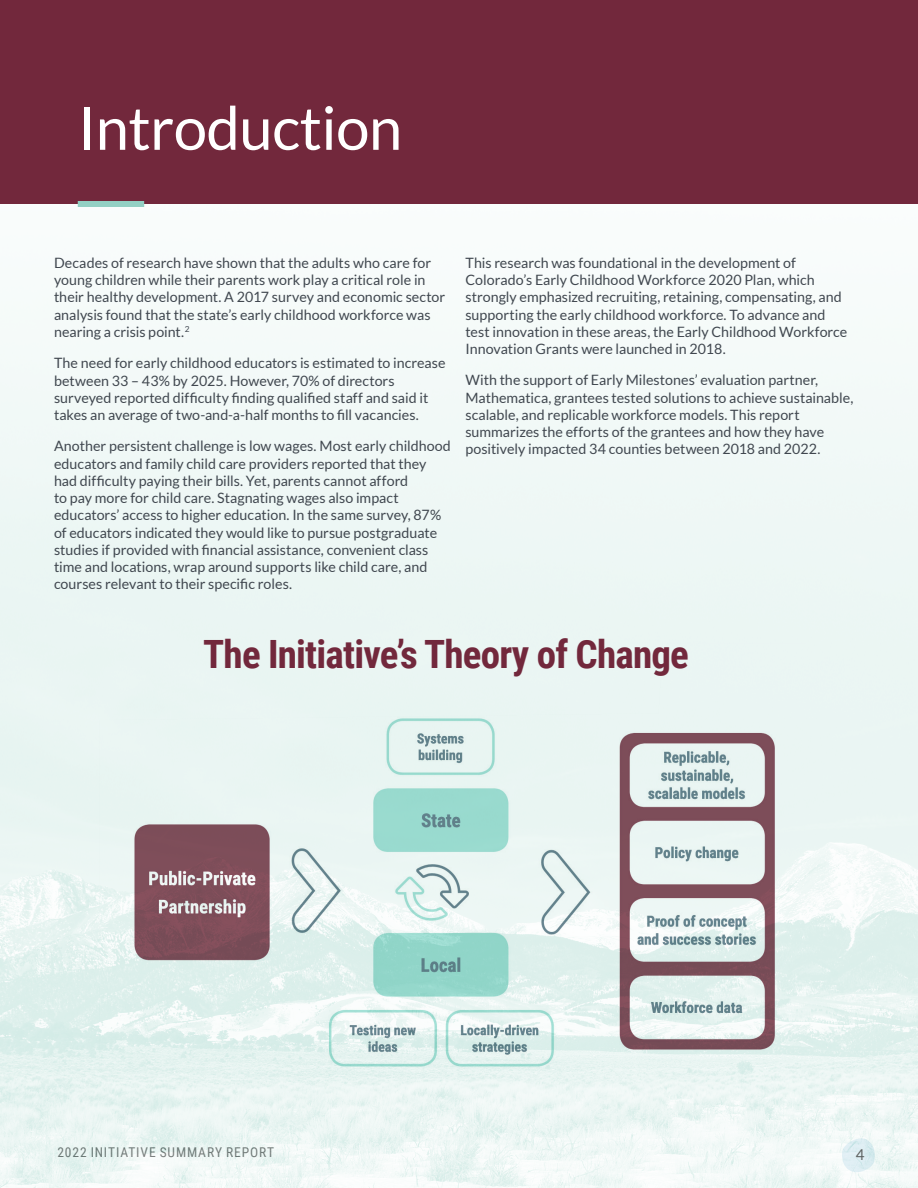
<style>
.page{position:relative;width:918px;height:1188px;background:#fff}
.page>*{position:absolute;margin:0;border:0;box-sizing:border-box;transform-origin:0 0}
.t1{font:60px "Lato";letter-spacing:-.01em;color:#fff}
.t2{font:700 39px "Roboto Condensed";letter-spacing:-.02em;color:#72283c}
.t3{font:15px "Lato";color:#000}
.t4{font:14.25px/17.2px "Lato";color:#40474f}
.t5{font:13.5px "Roboto Condensed";letter-spacing:.065em;color:#313232}
</style>
<div class="page">
<img style="left:0;top:204px;width:918px;height:984px">
<div style="left:0;top:0;width:918px;height:204px;background:#72283c"></div>
<div style="left:78px;top:201px;width:66px;height:6px;background:#93d0c4"></div>
<img style="left:99px;top:644px;width:707px;height:427px">
<h1 class="t1" style="left:78px;top:95px;width:326px">Introduction</h1>
<p class="t4" style="left:54px;top:254px;width:393px">Decades of research have shown that the adults who care for young children while their parents work play a critical role in their healthy development. A 2017 survey and economic sector analysis found that the state’s early childhood workforce was nearing a crisis point.<sup>2</sup></p>
<p class="t4" style="left:54px;top:354px;width:393px">The need for early childhood educators is estimated to increase between 33 – 43% by 2025. However, 70% of directors surveyed reported difficulty finding qualified staff and said it takes an average of two-and-a-half months to fill vacancies.</p>
<p class="t4" style="left:54px;top:437px;width:398px">Another persistent challenge is low wages. Most early childhood educators and family child care providers reported that they had difficulty paying their bills. Yet, parents cannot afford<br>to pay more for child care. Stagnating wages also impact educators’ access to higher education. In the same survey, 87% of educators indicated they would like to pursue postgraduate studies if provided with financial assistance, convenient class time and locations, wrap around supports like child care, and courses relevant to their specific roles.</p>
<p class="t4" style="left:465px;top:254px;width:383px">This research was foundational in the development of Colorado’s Early Childhood Workforce 2020 Plan, which strongly emphasized recruiting, retaining, compensating, and supporting the early childhood workforce. To advance and test innovation in these areas, the Early Childhood Workforce Innovation Grants were launched in 2018.</p>
<p class="t4" style="left:465px;top:371px;width:390px">With the support of Early Milestones’ evaluation partner, Mathematica, grantees tested solutions to achieve sustainable, scalable, and replicable workforce models. This report summarizes the efforts of the grantees and how they have positively impacted 34 counties between 2018 and 2022.</p>
<h2 class="t2" style="left:203px;top:627px;width:487px">The Initiative’s Theory of Change</h2>
<p class="t5" style="left:57px;top:1142px;width:218px">2022 INITIATIVE SUMMARY REPORT</p>
<p class="t3" style="left:856px;top:1146px;width:10px">4</p>
</div>
